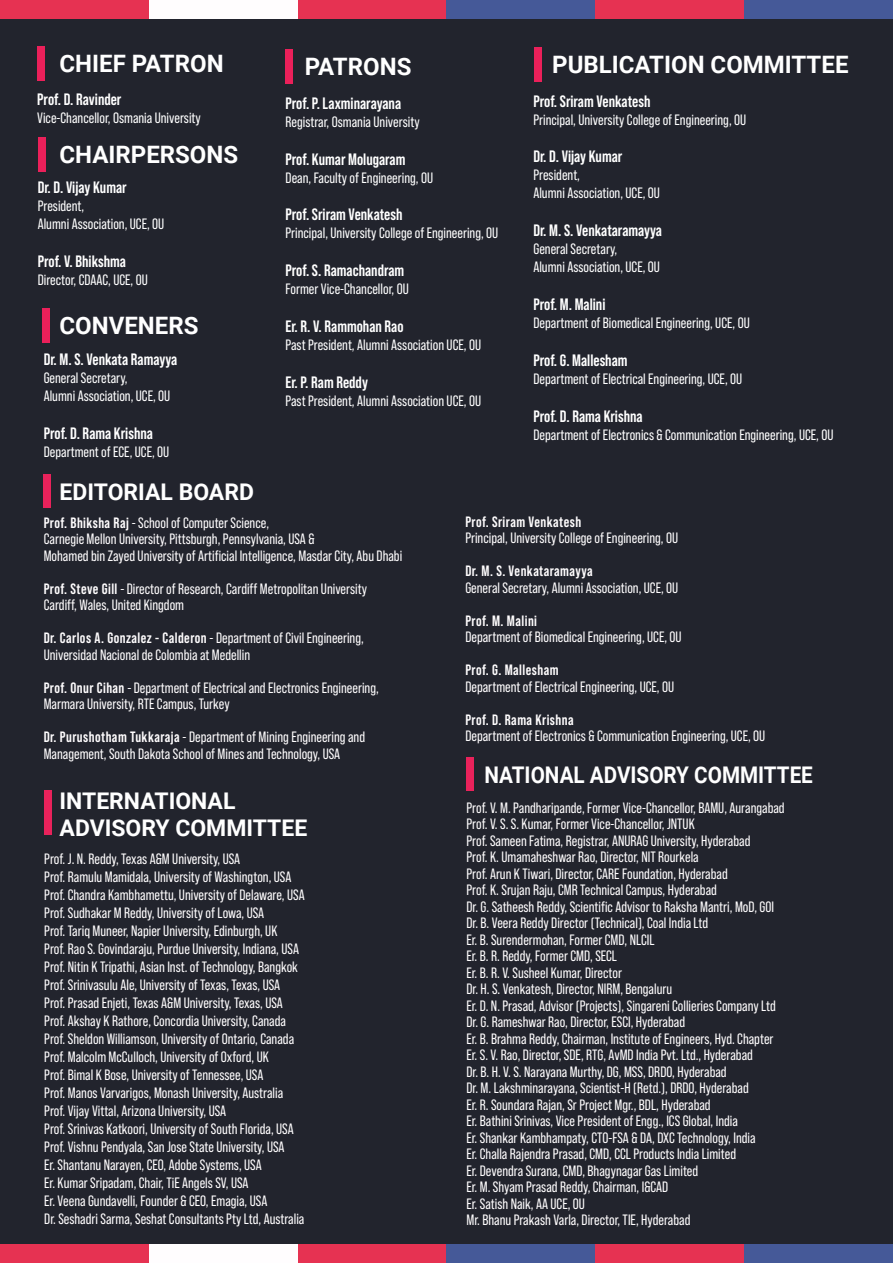
<style>
.page{position:relative;width:893px;height:1263px;background:#22242d}
.page>*{position:absolute;margin:0;border:0;box-sizing:border-box;transform-origin:0 0}
.t1{font:700 24px "Roboto";color:#fff}
.t2{font:700 22.95px/26.8px "Roboto";color:#fff}
.t3{font:700 22.95px "Roboto";color:#fff;scale:.9 1}
.t4{font:700 16.5px "Bebas Neue Pro";color:#fff}
.t5{font:15px/16.5px "Bebas Neue Pro";color:#fffdfe}
.t6{font:15px/18px "Bebas Neue Pro";color:#fff}
.t7{font:700 15px "Bebas Neue Pro";letter-spacing:.03em;color:#fffdfe}
.s1{font-weight:700}
</style>
<div class="page">
<div style="left:0;top:0;width:149px;height:19px;background:#e63252"></div>
<div style="left:149px;top:0;width:149px;height:19px;background:#fffdfe"></div>
<div style="left:298px;top:0;width:148px;height:19px;background:#e63252"></div>
<div style="left:595px;top:0;width:149px;height:19px;background:#e63252"></div>
<div style="left:446px;top:0;width:149px;height:19px;background:#455998"></div>
<div style="left:744px;top:0;width:149px;height:19px;background:#455998"></div>
<div style="left:0;top:1244px;width:149px;height:19px;background:#e63252"></div>
<div style="left:149px;top:1244px;width:149px;height:19px;background:#fffdfe"></div>
<div style="left:298px;top:1244px;width:148px;height:19px;background:#e63252"></div>
<div style="left:595px;top:1244px;width:149px;height:19px;background:#e63252"></div>
<div style="left:446px;top:1244px;width:149px;height:19px;background:#455998"></div>
<div style="left:744px;top:1244px;width:149px;height:19px;background:#455998"></div>
<div style="left:43px;top:474px;width:7px;height:33px;background:#e9225b"></div>
<div style="left:44px;top:791px;width:7px;height:44px;background:#e9225b"></div>
<div style="left:466px;top:757px;width:8px;height:33px;background:#e9225b"></div>
<div style="left:37px;top:46px;width:7px;height:35px;background:#eb205a"></div>
<div style="left:38px;top:137px;width:8px;height:35px;background:#eb205a"></div>
<div style="left:534px;top:47px;width:8px;height:35px;background:#eb205a"></div>
<div style="left:42px;top:308px;width:8px;height:35px;background:#eb205a"></div>
<div style="left:285px;top:49px;width:8px;height:35px;background:#eb205a"></div>
<h1 class="t1" style="left:60px;top:46px;width:166px">CHIEF PATRON</h1>
<p class="t4" style="left:37px;top:89px;width:86px">Prof. D. Ravinder</p>
<p class="t6" style="left:37px;top:108px;width:165px">Vice-Chancellor, Osmania University</p>
<h1 class="t1" style="left:60px;top:138px;width:180px">CHAIRPERSONS</h1>
<p class="t4" style="left:38px;top:178px;width:91px">Dr. D. Vijay Kumar</p>
<p class="t6" style="left:38px;top:197px;width:128px">President,<br>Alumni Association, UCE, OU</p>
<p class="t4" style="left:38px;top:252px;width:90px">Prof. V. Bhikshma</p>
<p class="t6" style="left:38px;top:271px;width:112px">Director, CDAAC, UCE, OU</p>
<h1 class="t1" style="left:60px;top:309px;width:140px">CONVENERS</h1>
<p class="t4" style="left:44px;top:350px;width:135px">Dr. M. S. Venkata Ramayya</p>
<p class="t6" style="left:44px;top:368px;width:128px">General Secretary,<br>Alumni Association, UCE, OU</p>
<p class="t4" style="left:44px;top:423px;width:111px">Prof. D. Rama Krishna</p>
<p class="t6" style="left:44px;top:442px;width:127px">Department of ECE, UCE, OU</p>
<h2 class="t2" style="left:60px;top:478px;width:196px">EDITORIAL BOARD</h2>
<h1 class="t1" style="left:305px;top:50px;width:108px">PATRONS</h1>
<p class="t4" style="left:285px;top:94px;width:117px">Prof. P. Laxminarayana</p>
<p class="t6" style="left:285px;top:112px;width:136px">Registrar, Osmania University</p>
<p class="t4" style="left:285px;top:149px;width:121px">Prof. Kumar Molugaram</p>
<p class="t6" style="left:285px;top:168px;width:149px">Dean, Faculty of Engineering, OU</p>
<p class="t4" style="left:285px;top:205px;width:119px">Prof. Sriram Venkatesh</p>
<p class="t6" style="left:285px;top:224px;width:214px">Principal, University College of Engineering, OU</p>
<p class="t4" style="left:285px;top:261px;width:120px">Prof. S. Ramachandram</p>
<p class="t6" style="left:285px;top:280px;width:125px">Former Vice-Chancellor, OU</p>
<p class="t4" style="left:285px;top:317px;width:120px">Er. R. V. Rammohan Rao</p>
<p class="t6" style="left:285px;top:336px;width:197px">Past President, Alumni Association UCE, OU</p>
<p class="t4" style="left:285px;top:373px;width:84px">Er. P. Ram Reddy</p>
<p class="t6" style="left:285px;top:391px;width:197px">Past President, Alumni Association UCE, OU</p>
<h1 class="t1" style="left:552px;top:48px;width:298px">PUBLICATION COMMITTEE</h1>
<p class="t4" style="left:533px;top:91px;width:119px">Prof. Sriram Venkatesh</p>
<p class="t6" style="left:533px;top:110px;width:214px">Principal, University College of Engineering, OU</p>
<p class="t4" style="left:533px;top:147px;width:91px">Dr. D. Vijay Kumar</p>
<p class="t6" style="left:533px;top:166px;width:128px">President,<br>Alumni Association, UCE, OU</p>
<p class="t4" style="left:533px;top:221px;width:130px">Dr. M. S. Venkataramayya</p>
<p class="t6" style="left:533px;top:240px;width:128px">General Secretary,<br>Alumni Association, UCE, OU</p>
<p class="t4" style="left:533px;top:295px;width:74px">Prof. M. Malini</p>
<p class="t6" style="left:533px;top:314px;width:218px">Department of Biomedical Engineering, UCE, OU</p>
<p class="t4" style="left:533px;top:351px;width:96px">Prof. G. Mallesham</p>
<p class="t6" style="left:533px;top:370px;width:210px">Department of Electrical Engineering, UCE, OU</p>
<p class="t4" style="left:533px;top:406px;width:111px">Prof. D. Rama Krishna</p>
<p class="t6" style="left:533px;top:425px;width:302px">Department of Electronics &amp; Communication Engineering, UCE, OU</p>
<p class="t5" style="left:44px;top:514px;width:360px"><span class="s1">Prof. Bhiksha Raj</span> - School of Computer Science,<br>Carnegie Mellon University, Pittsburgh, Pennsylvania, USA &amp;<br>Mohamed bin Zayed University of Artificial Intelligence, Masdar City, Abu Dhabi</p>
<p class="t5" style="left:44px;top:580px;width:325px"><span class="s1">Prof. Steve Gill</span> - Director of Research, Cardiff Metropolitan University<br>Cardiff, Wales, United Kingdom</p>
<p class="t5" style="left:44px;top:630px;width:322px"><span class="s1">Dr. Carlos A. Gonzalez - Calderon</span> - Department of Civil Engineering,<br>Universidad Nacional de Colombia at Medellin</p>
<p class="t5" style="left:44px;top:679px;width:337px"><span class="s1">Prof. Onur Cihan</span> - Department of Electrical and Electronics Engineering,<br>Marmara University, RTE Campus, Turkey</p>
<p class="t5" style="left:44px;top:729px;width:323px"><span class="s1">Dr. Purushotham Tukkaraja</span> - Department of Mining Engineering and<br>Management, South Dakota School of Mines and Technology, USA</p>
<h2 class="t2" style="left:60px;top:787px;width:249px">INTERNATIONAL<br>ADVISORY COMMITTEE</h2>
<p class="t5" style="left:44px;top:849px;width:262px;line-height:18px">Prof. J. N. Reddy, Texas A&amp;M University, USA<br>Prof. Ramulu Mamidala, University of Washington, USA Prof. Chandra Kambhamettu, University of Delaware, USA Prof. Sudhakar M Reddy, University of Lowa, USA<br>Prof. Tariq Muneer, Napier University, Edinburgh, UK<br>Prof. Rao S. Govindaraju, Purdue University, Indiana, USA Prof. Nitin K Tripathi, Asian Inst. of Technology, Bangkok Prof. Srinivasulu Ale, University of Texas, Texas, USA Prof. Prasad Enjeti, Texas A&amp;M University, Texas, USA Prof. Akshay K Rathore, Concordia University, Canada Prof. Sheldon Williamson, University of Ontario, Canada Prof. Malcolm McCulloch, University of Oxford, UK<br>Prof. Bimal K Bose, University of Tennessee, USA<br>Prof. Manos Varvarigos, Monash University, Australia Prof. Vijay Vittal, Arizona University, USA<br>Prof. Srinivas Katkoori, University of South Florida, USA Prof. Vishnu Pendyala, San Jose State University, USA<br>Er. Shantanu Narayen, CEO, Adobe Systems, USA<br>Er. Kumar Sripadam, Chair, TiE Angels SV, USA<br>Er. Veena Gundavelli, Founder &amp; CEO, Emagia, USA<br>Dr. Seshadri Sarma, Seshat Consultants Pty Ltd, Australia</p>
<p class="t7" style="left:465px;top:513px;width:117px">Prof. Sriram Venkatesh</p>
<p class="t5" style="left:465px;top:529px;width:214px">Principal, University College of Engineering, OU</p>
<p class="t7" style="left:465px;top:562px;width:129px">Dr. M. S. Venkataramayya</p>
<p class="t5" style="left:465px;top:579px;width:214px">General Secretary, Alumni Association, UCE, OU</p>
<p class="t7" style="left:465px;top:612px;width:73px">Prof. M. Malini</p>
<p class="t5" style="left:465px;top:628px;width:218px">Department of Biomedical Engineering, UCE, OU</p>
<p class="t7" style="left:465px;top:661px;width:95px">Prof. G. Mallesham</p>
<p class="t5" style="left:465px;top:678px;width:210px">Department of Electrical Engineering, UCE, OU</p>
<p class="t7" style="left:465px;top:711px;width:110px">Prof. D. Rama Krishna</p>
<p class="t5" style="left:465px;top:727px;width:302px">Department of Electronics &amp; Communication Engineering, UCE, OU</p>
<h2 class="t3" style="left:484px;top:759px;width:367px">NATIONAL ADVISORY COMMITTEE</h2>
<p class="t5" style="left:466px;top:799px;width:320px">Prof. V. M. Pandharipande, Former Vice-Chancellor, BAMU, Aurangabad Prof. V. S. S. Kumar, Former Vice-Chancellor, JNTUK<br>Prof. Sameen Fatima, Registrar, ANURAG University, Hyderabad<br>Prof. K. Umamaheshwar Rao, Director, NIT Rourkela<br>Prof. Arun K Tiwari, Director, CARE Foundation, Hyderabad<br>Prof. K. Srujan Raju, CMR Technical Campus, Hyderabad<br>Dr. G. Satheesh Reddy, Scientific Advisor to Raksha Mantri, MoD, GOI Dr. B. Veera Reddy Director (Technical), Coal India Ltd<br>Er. B. Surendermohan, Former CMD, NLCIL<br>Er. B. R. Reddy, Former CMD, SECL<br>Er. B. R. V. Susheel Kumar, Director<br>Dr. H. S. Venkatesh, Director, NIRM, Bengaluru<br>Er. D. N. Prasad, Advisor (Projects), Singareni Collieries Company Ltd Dr. G. Rameshwar Rao, Director, ESCI, Hyderabad<br>Er. B. Brahma Reddy, Chairman, Institute of Engineers, Hyd. Chapter Er. S. V. Rao, Director, SDE, RTG, AvMD India Pvt. Ltd., Hyderabad<br>Dr. B. H. V. S. Narayana Murthy, DG, MSS, DRDO, Hyderabad<br>Dr. M. Lakshminarayana, Scientist-H (Retd.), DRDO, Hyderabad<br>Er. R. Soundara Rajan, Sr Project Mgr., BDL, Hyderabad<br>Er. Bathini Srinivas, Vice President of Engg., ICS Global, India<br>Er. Shankar Kambhampaty, CTO-FSA &amp; DA, DXC Technology, India<br>Er. Challa Rajendra Prasad, CMD, CCL Products India Limited<br>Er. Devendra Surana, CMD, Bhagynagar Gas Limited<br>Er. M. Shyam Prasad Reddy, Chairman, I&amp;CAD<br>Er. Satish Naik, AA UCE, OU<br>Mr. Bhanu Prakash Varla, Director, TIE, Hyderabad</p>
</div>
